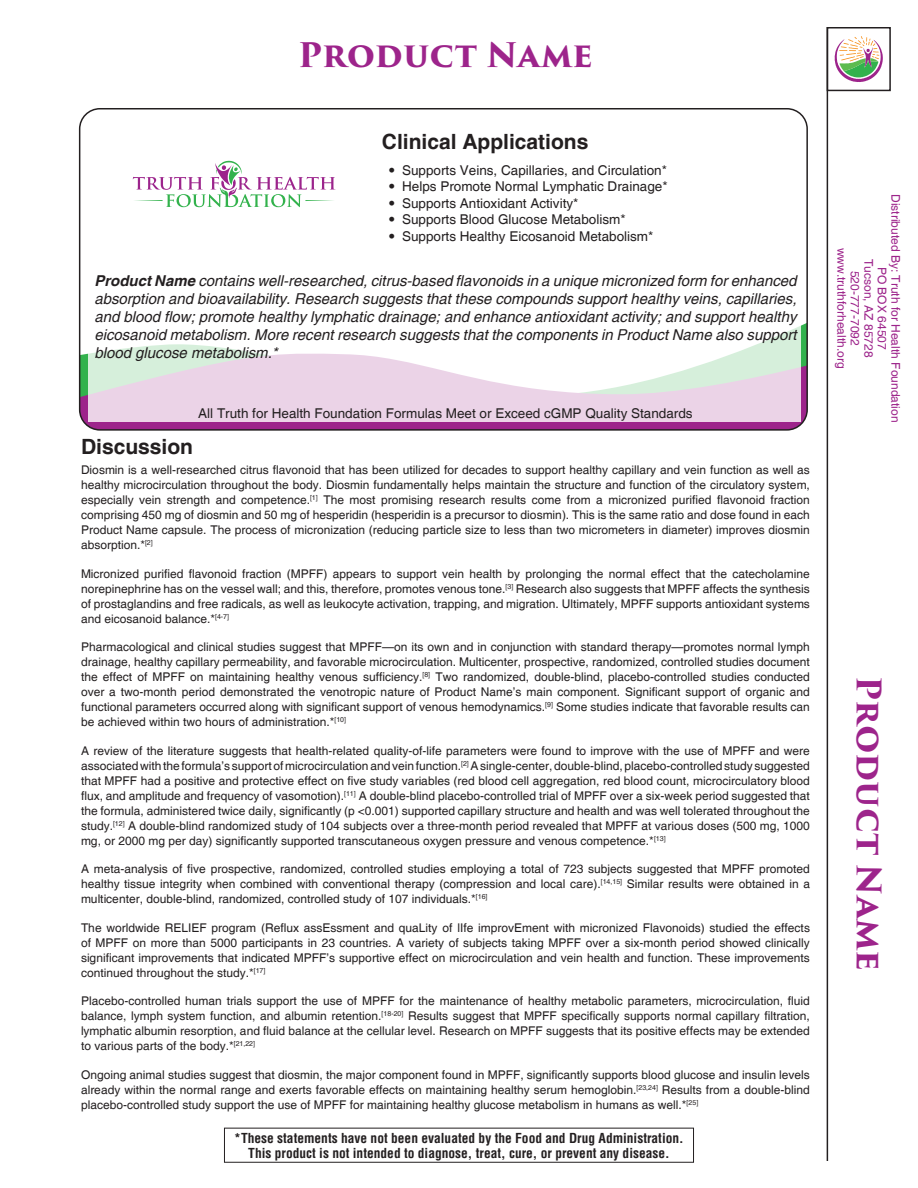
<style>
.page{position:relative;width:918px;height:1188px;background:#fff}
.page>*{position:absolute;margin:0;border:0;box-sizing:border-box;transform-origin:0 0}
.Product_Title{font:700 33px "Trajan Pro 3";color:#9d248b}
.Subheader_Clinical_A{font:700 21px "Helvetica";color:#231f20}
.Subheader{font:700 21px "Helvetica";color:#231f20}
.Text_in_Box{font:italic 15px/18px "Helvetica";color:#231f20;text-align:justify}
.Distributor_Statemen{font:13.5px "Helvetica";color:#231f20}
.t1{font:700 condensed 13.5px/15px "Helvetica";color:#231f20;text-align:center}
.Body_Text{font:12px/15px "Helvetica";color:#231f20;text-align:justify}
.Contact_Information{font:12px "Helvetica";color:#9d248b}
.s1{font-family:"Trade Gothic LT Std"}
.s2{font-weight:700}
</style>
<div class="page">
<svg style="left:133px;top:161px;width:202px;height:46px"></svg>
<svg style="left:80px;top:353px;width:726px;height:76px;background:#963087"></svg>
<svg style="left:88px;top:326px;width:713px;height:96px"></svg>
<svg style="left:835px;top:36px;width:48px;height:46px"></svg>
<div style="left:827px;top:27px;width:64px;height:64px;border:2px solid #231f20"></div>
<hr style="left:827px;top:27px;width:1px;height:1134px;background:#231f20">
<div style="left:224px;top:1128px;width:470px;height:35px;border:1px solid #231f20"></div>
<p class="Product_Title" style="left:298px;top:31px;width:296px">Product Name</p>
<p class="Subheader_Clinical_A" style="left:382px;top:128px;width:208px">Clinical Applications</p>
<p class="Distributor_Statemen" style="left:389px;top:162px;width:280px"><span class="s1">•</span> Supports Veins, Capillaries, and Circulation*</p>
<p class="Distributor_Statemen" style="left:389px;top:179px;width:281px"><span class="s1">•</span> Helps Promote Normal Lymphatic Drainage*</p>
<p class="Distributor_Statemen" style="left:389px;top:195px;width:191px"><span class="s1">•</span> Supports Antioxidant Activity*</p>
<p class="Distributor_Statemen" style="left:389px;top:212px;width:239px"><span class="s1">•</span> Supports Blood Glucose Metabolism*</p>
<p class="Distributor_Statemen" style="left:389px;top:228px;width:266px"><span class="s1">•</span> Supports Healthy Eicosanoid Metabolism*</p>
<p class="Text_in_Box" style="left:94px;top:273px;width:704px"><span class="s2">Product Name</span> contains well-researched, citrus-based flavonoids in a unique micronized form for enhanced absorption and bioavailability. Research suggests that these compounds support healthy veins, capillaries, and blood flow; promote healthy lymphatic drainage; and enhance antioxidant activity; and support healthy eicosanoid metabolism. More recent research suggests that the components in Product Name also support blood glucose metabolism.*</p>
<p class="Distributor_Statemen" style="left:198px;top:406px;width:496px">All Truth for Health Foundation Formulas Meet or Exceed cGMP Quality Standards</p>
<p class="Subheader" style="left:81px;top:434px;width:114px">Discussion</p>
<p class="Body_Text" style="left:81px;top:463px;width:731px">Diosmin is a well-researched citrus flavonoid that has been utilized for decades to support healthy capillary and vein function as well as healthy microcirculation throughout the body. Diosmin fundamentally helps maintain the structure and function of the circulatory system, especially vein strength and competence.<sup>[1]</sup> The most promising research results come from a micronized purified flavonoid fraction comprising 450 mg of diosmin and 50 mg of hesperidin (hesperidin is a precursor to diosmin). This is the same ratio and dose found in each Product Name capsule. The process of micronization (reducing particle size to less than two micrometers in diameter) improves diosmin absorption.*<sup>[2]</sup></p>
<p class="Body_Text" style="left:81px;top:566px;width:730px">Micronized purified flavonoid fraction (MPFF) appears to support vein health by prolonging the normal effect that the catecholamine norepinephrine has on the vessel wall; and this, therefore, promotes venous tone.<sup>[3]</sup> Research also suggests that MPFF affects the synthesis of prostaglandins and free radicals, as well as leukocyte activation, trapping, and migration. Ultimately, MPFF supports antioxidant systems and eicosanoid balance.*<sup>[4-7]</sup></p>
<p class="Body_Text" style="left:81px;top:640px;width:730px">Pharmacological and clinical studies suggest that MPFF—on its own and in conjunction with standard therapy—promotes normal lymph drainage, healthy capillary permeability, and favorable microcirculation. Multicenter, prospective, randomized, controlled studies document the effect of MPFF on maintaining healthy venous sufficiency.<sup>[8]</sup> Two randomized, double-blind, placebo-controlled studies conducted over a two-month period demonstrated the venotropic nature of Product Name’s main component. Significant support of organic and functional parameters occurred along with significant support of venous hemodynamics.<sup>[9]</sup> Some studies indicate that favorable results can be achieved within two hours of administration.*<sup>[10]</sup></p>
<p class="Body_Text" style="left:81px;top:743px;width:730px">A review of the literature suggests that health-related quality-of-life parameters were found to improve with the use of MPFF and were associated with the formula’s support of microcirculation and vein function.<sup>[2]</sup> A single-center, double-blind, placebo-controlled study suggested that MPFF had a positive and protective effect on five study variables (red blood cell aggregation, red blood count, microcirculatory blood flux, and amplitude and frequency of vasomotion).<sup>[11]</sup> A double-blind placebo-controlled trial of MPFF over a six-week period suggested that the formula, administered twice daily, significantly (p &lt;0.001) supported capillary structure and health and was well tolerated throughout the study.<sup>[12]</sup> A double-blind randomized study of 104 subjects over a three-month period revealed that MPFF at various doses (500 mg, 1000 mg, or 2000 mg per day) significantly supported transcutaneous oxygen pressure and venous competence.*<sup>[13]</sup></p>
<p class="Body_Text" style="left:81px;top:862px;width:731px">A meta-analysis of five prospective, randomized, controlled studies employing a total of 723 subjects suggested that MPFF promoted healthy tissue integrity when combined with conventional therapy (compression and local care).<sup>[14,15]</sup> Similar results were obtained in a multicenter, double-blind, randomized, controlled study of 107 individuals.*<sup>[16]</sup></p>
<p class="Body_Text" style="left:81px;top:920px;width:731px">The worldwide RELIEF program (Reflux assEssment and quaLity of lIfe improvEment with micronized Flavonoids) studied the effects of MPFF on more than 5000 participants in 23 countries. A variety of subjects taking MPFF over a six-month period showed clinically significant improvements that indicated MPFF’s supportive effect on microcirculation and vein health and function. These improvements continued throughout the study.*<sup>[17]</sup></p>
<p class="Body_Text" style="left:81px;top:994px;width:730px">Placebo-controlled human trials support the use of MPFF for the maintenance of healthy metabolic parameters, microcirculation, fluid balance, lymph system function, and albumin retention.<sup>[18-20]</sup> Results suggest that MPFF specifically supports normal capillary filtration, lymphatic albumin resorption, and fluid balance at the cellular level. Research on MPFF suggests that its positive effects may be extended to various parts of the body.*<sup>[21,22]</sup></p>
<p class="Body_Text" style="left:81px;top:1067px;width:730px">Ongoing animal studies suggest that diosmin, the major component found in MPFF, significantly supports blood glucose and insulin levels already within the normal range and exerts favorable effects on maintaining healthy serum hemoglobin.<sup>[23,24]</sup> Results from a double-blind placebo-controlled study support the use of MPFF for maintaining healthy glucose metabolism in humans as well.*<sup>[25]</sup></p>
<p class="t1" style="left:234px;top:1130px;width:451px">*These statements have not been evaluated by the Food and Drug Administration.<br>This product is not intended to diagnose, treat, cure, or prevent any disease.</p>
<p class="Contact_Information" style="left:903px;top:194px;width:230px;rotate:90deg">Distributed By: Truth for Health Foundation</p>
<p class="Contact_Information" style="left:849px;top:248px;width:122px;rotate:90deg">www.truthforhealth.org</p>
<p class="Contact_Information" style="left:876px;top:259px;width:100px;rotate:90deg">Tucson, AZ 85728</p>
<p class="Contact_Information" style="left:889px;top:267px;width:84px;rotate:90deg">PO BOX 64507</p>
<p class="Contact_Information" style="left:862px;top:271px;width:76px;rotate:90deg">520-777-7092</p>
<p class="Product_Title" style="left:893px;top:676px;width:296px;rotate:90deg">Product Name</p>
</div>
